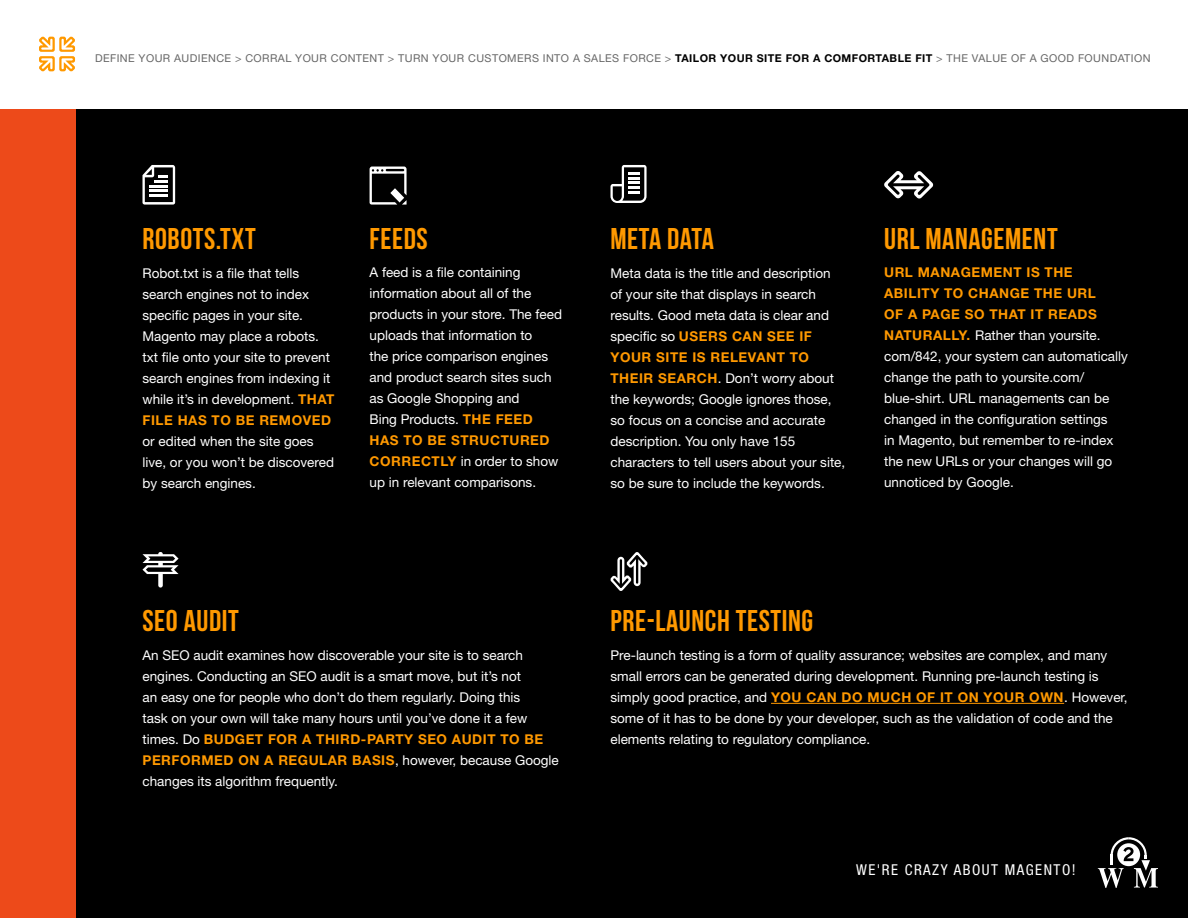
<style>
.page{position:relative;width:1188px;height:918px;background:#fff}
.page>*{position:absolute;margin:0;border:0;box-sizing:border-box;transform-origin:0 0}
.t1{font:30px "Bebas Neue";letter-spacing:.02em;color:#f90}
.t2{font:30px "Bebas Neue";color:#f90}
.t3{font:condensed 15px "Helvetica Neue LT Std";letter-spacing:.1em;color:#fff}
.t4{font:13.5px/21px "Helvetica Neue LT Std";color:#fff}
.t5{font:10.8px "Helvetica Neue LT Std";letter-spacing:.04em;color:#666}
.s1{font-weight:700;color:#000}
.s2{font-weight:700;color:#f90}
</style>
<div class="page">
<div style="left:0;top:110px;width:1188px;height:808px;background:#000"></div>
<svg style="left:1098px;top:837px;width:60px;height:51px"></svg>
<hr style="left:771px;top:703px;width:293px;height:1px;background:#f90">
<svg style="left:39px;top:36px;width:36px;height:36px"></svg>
<div style="left:0;top:110px;width:75px;height:808px;background:#ed4a1a"></div>
<svg style="left:142px;top:165px;width:33px;height:40px"></svg>
<svg style="left:611px;top:165px;width:36px;height:38px"></svg>
<svg style="left:370px;top:167px;width:37px;height:38px"></svg>
<svg style="left:884px;top:171px;width:49px;height:28px"></svg>
<svg style="left:142px;top:552px;width:37px;height:36px"></svg>
<svg style="left:610px;top:552px;width:38px;height:39px"></svg>
<p class="t5" style="left:95px;top:51px;width:1057px">DEFINE YOUR AUDIENCE &gt; CORRAL YOUR CONTENT &gt; TURN YOUR CUSTOMERS INTO A SALES FORCE &gt; <span class="s1">TAILOR YOUR SITE FOR A COMFORTABLE FIT</span> &gt; THE VALUE OF A GOOD FOUNDATION</p>
<h1 class="t1" style="left:142px;top:222px;width:115px">ROBOTS.TXT</h1>
<p class="t4" style="left:142px;top:262px;width:193px">Robot.txt is a file that tells search engines not to index specific pages in your site.<br>Magento may place a robots. txt file onto your site to prevent search engines from indexing it while it’s in development. <span class="s2">THAT<br>FILE HAS TO BE REMOVED</span></p>
<p class="t4" style="left:142px;top:430px;width:193px">or edited when the site goes live, or you won’t be discovered by search engines.</p>
<h1 class="t1" style="left:370px;top:222px;width:60px">FEEDS</h1>
<p class="t4" style="left:370px;top:262px;width:194px">A feed is a file containing information about all of the products in your store. The feed uploads that information to<br>the price comparison engines and product search sites such as Google Shopping and<br>Bing Products. <span class="s2">THE FEED<br>HAS TO BE STRUCTURED<br>CORRECTLY</span> in order to show up in relevant comparisons.</p>
<h1 class="t1" style="left:142px;top:605px;width:98px">SEO AUDIT</h1>
<p class="t4" style="left:142px;top:645px;width:418px">An SEO audit examines how discoverable your site is to search engines. Conducting an SEO audit is a smart move, but it’s not<br>an easy one for people who don’t do them regularly. Doing this<br>task on your own will take many hours until you’ve done it a few times. Do <span class="s2">BUDGET FOR A THIRD-PARTY SEO AUDIT TO BE PERFORMED ON A REGULAR BASIS</span>, however, because Google changes its algorithm frequently.</p>
<h1 class="t2" style="left:610px;top:222px;width:105px">META DATA</h1>
<p class="t4" style="left:610px;top:262px;width:236px">Meta data is the title and description of your site that displays in search results. Good meta data is clear and specific so <span class="s2">USERS CAN SEE IF YOUR SITE IS RELEVANT TO THEIR SEARCH</span>. Don’t worry about the keywords; Google ignores those, so focus on a concise and accurate description. You only have 155 characters to tell users about your site, so be sure to include the keywords.</p>
<h1 class="t1" style="left:884px;top:222px;width:175px">URL MANAGEMENT</h1>
<p class="t4" style="left:884px;top:262px;width:245px"><span class="s2">URL MANAGEMENT IS THE<br>ABILITY TO CHANGE THE URL<br>OF A PAGE SO THAT IT READS<br>NATURALLY.</span> Rather than yoursite. com/842, your system can automatically change the path to yoursite.com/ blue-shirt. URL managements can be changed in the configuration settings<br>in Magento, but remember to re-index the new URLs or your changes will go unnoticed by Google.</p>
<h1 class="t1" style="left:610px;top:605px;width:204px">PRE-LAUNCH TESTING</h1>
<p class="t4" style="left:610px;top:645px;width:519px">Pre-launch testing is a form of quality assurance; websites are complex, and many small errors can be generated during development. Running pre-launch testing is simply good practice, and <span class="s2">YOU CAN DO MUCH OF IT ON YOUR OWN</span>. However, some of it has to be done by your developer, such as the validation of code and the elements relating to regulatory compliance.</p>
<p class="t3" style="left:856px;top:861px;width:221px">WE'RE CRAZY ABOUT MAGENTO!</p>
</div>
